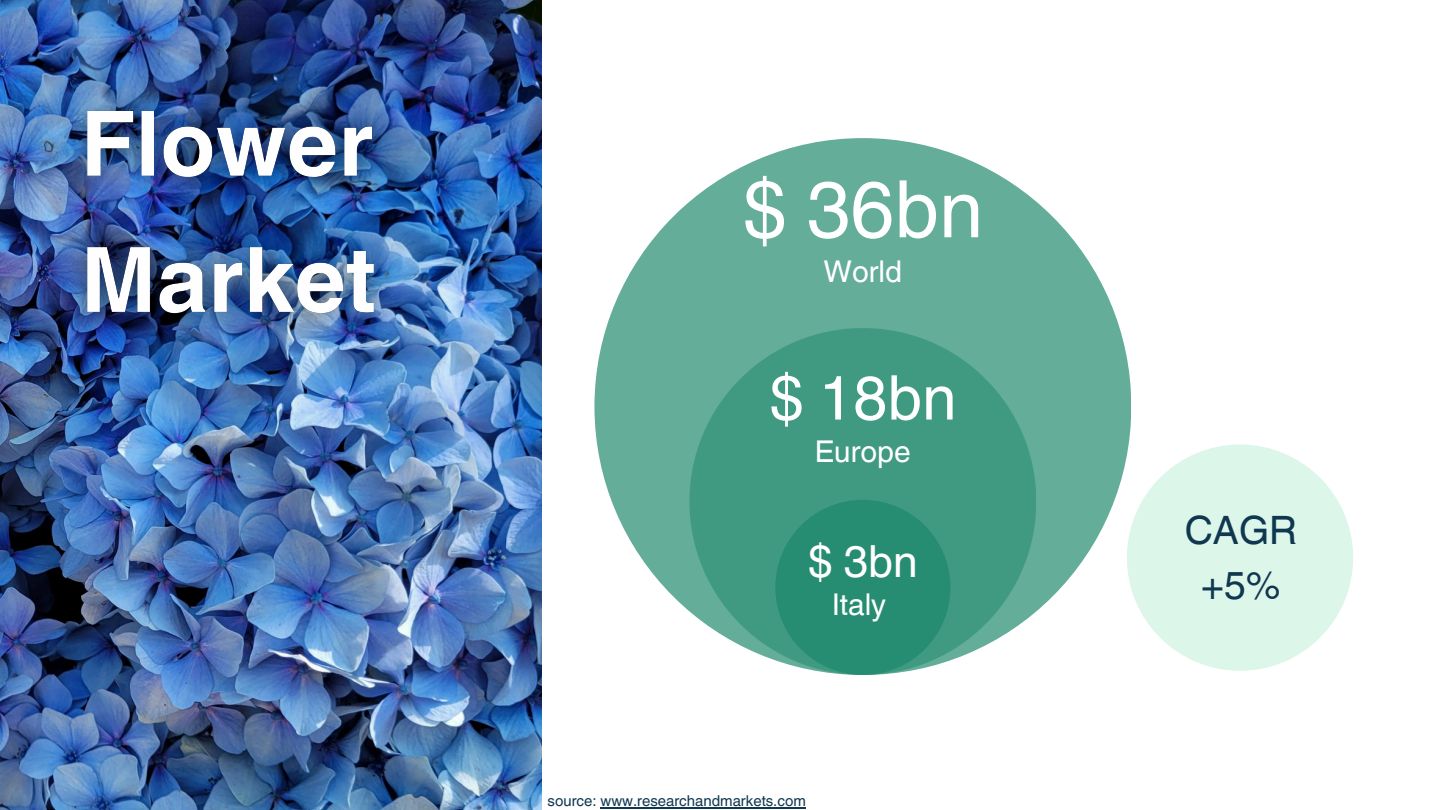
<style>
.page{position:relative;width:1440px;height:810px;background:#fff}
.page>*{position:absolute;margin:0;border:0;box-sizing:border-box;transform-origin:0 0}
.t1{font:79.3px "Helvetica World";color:#fff}
.t2{font:61.6px "Helvetica World";color:#fff}
.t3{font:44.3px "Helvetica World";color:#fff}
.t4{font:39.1px/54.8px "Helvetica World";color:#0f3750;text-align:center}
.t5{font:30px "Helvetica World";color:#fff}
.t6{font:15px "Helvetica World";color:#0f3750}
</style>
<div class="page">
<div style="left:1127px;top:444px;width:226px;height:227px;background:#dcf6e9;border-radius:50%"></div>
<img style="left:0;top:0;width:542px;height:810px">
<div style="left:594px;top:138px;width:537px;height:537px;background:#63ad99;border-radius:50%"></div>
<div style="left:689px;top:328px;width:347px;height:347px;background:#409a82;border-radius:50%"></div>
<div style="left:775px;top:500px;width:175px;height:175px;background:#278d72;border-radius:50%"></div>
<hr style="left:600px;top:807px;width:206px;height:1px;background:#0f3750">
<img style="left:48px;top:70px;width:365px;height:285px">
<h4 class="t1" style="left:743px;top:163px;width:242px">$ 36bn</h4>
<h4 class="t5" style="left:823px;top:253px;width:80px">World</h4>
<h3 class="t2" style="left:770px;top:362px;width:188px">$ 18bn</h3>
<h3 class="t5" style="left:815px;top:433px;width:97px">Europe</h3>
<h4 class="t3" style="left:808px;top:536px;width:111px">$ 3bn</h4>
<h4 class="t5" style="left:832px;top:587px;width:55px">Italy</h4>
<p class="t6" style="left:548px;top:792px;width:260px">source: www.researchandmarkets.com</p>
<h2 class="t4" style="left:1185px;top:503px;width:114px">CAGR +5%</h2>
</div>
